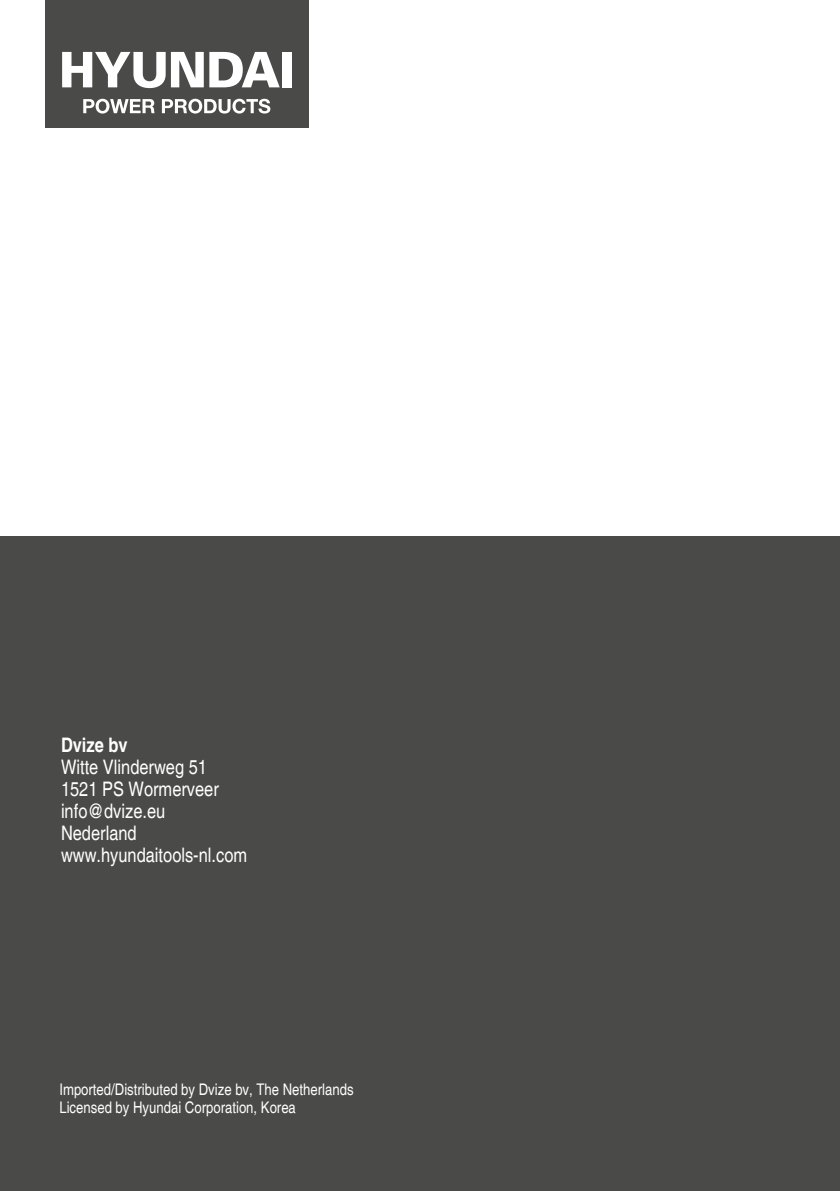
<style>
.page{position:relative;width:840px;height:1191px;background:#fff}
.page>*{position:absolute;margin:0;border:0;box-sizing:border-box;transform-origin:0 0}
.t1{font:condensed 20px/22px "Helvetica";color:#fff}
.t2{font:700 condensed 20px "Helvetica";color:#fff}
.t3{font:condensed 16px/18px "Helvetica";color:#fff}
</style>
<div class="page">
<div style="left:0;top:536px;width:839px;height:655px;background:#4a4a49"></div>
<div style="left:45px;top:0;width:263px;height:128px;background:#4a4a49"></div>
<svg style="left:83px;top:99px;width:187px;height:15px"></svg>
<svg style="left:62px;top:52px;width:103px;height:36px"></svg>
<svg style="left:171px;top:52px;width:108px;height:35px"></svg>
<div style="left:282px;top:52px;width:9px;height:35px;background:#fff"></div>
<p class="t2" style="left:61px;top:737px;width:68px">Dvize bv</p>
<p class="t1" style="left:61px;top:757px;width:187px">Witte Vlinderweg 51<br>1521 PS Wormerveer info@dvize.eu<br>Nederland www.hyundaitools-nl.com</p>
<p class="t3" style="left:59px;top:1081px;width:295px">Imported/Distributed by Dvize bv, The Netherlands<br>Licensed by Hyundai Corporation, Korea</p>
</div>
